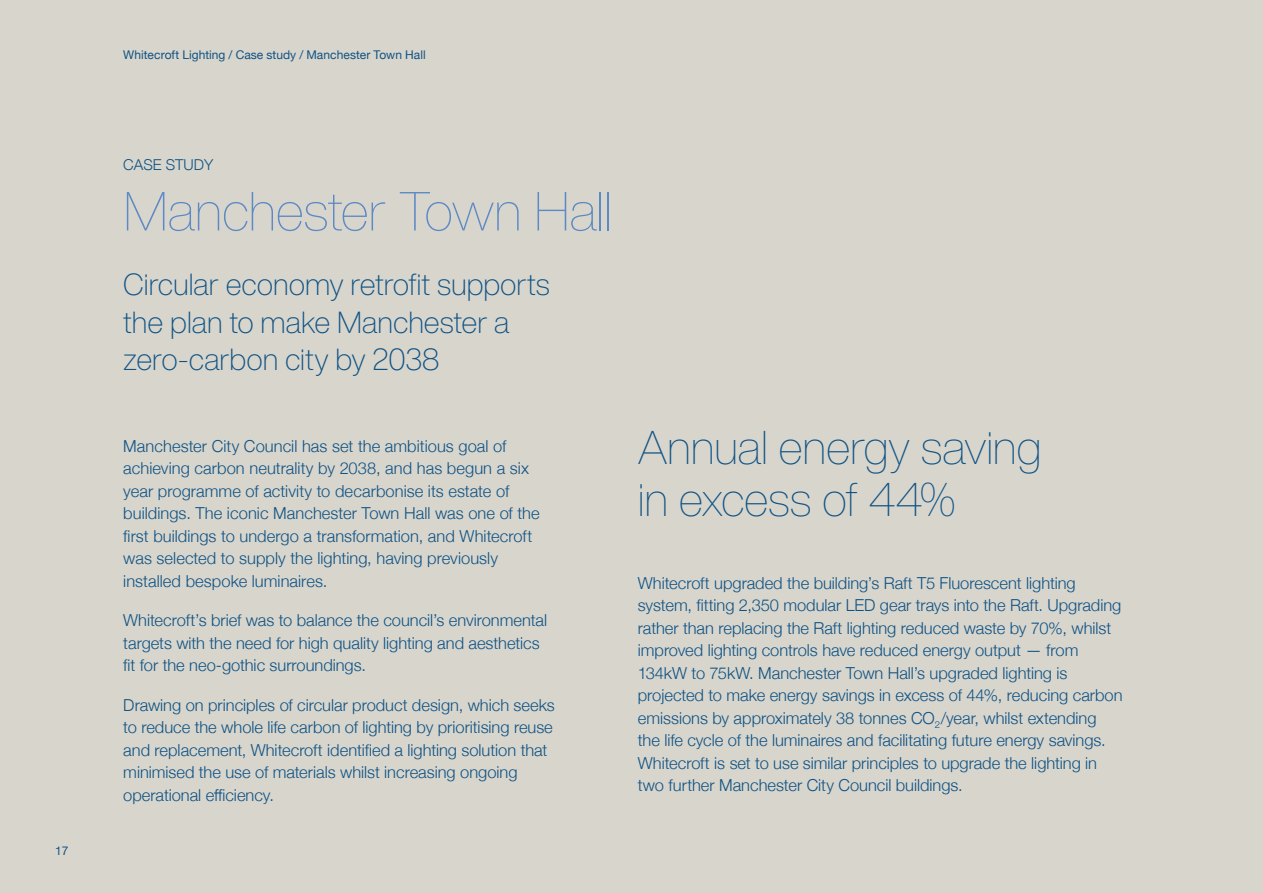
<style>
.page{position:relative;width:1263px;height:893px;background:#d8d5cd}
.page>*{position:absolute;margin:0;border:0;box-sizing:border-box;transform-origin:0 0}
.Heading_1{font:100 54px "Helvetica Now Display";letter-spacing:-.01em;color:#5d8ac4}
.t1{font:100 46.5px/52.5px "Helvetica Now Display";letter-spacing:-.01em;color:#0f5384}
.t2{font:200 30px/37.5px "Helvetica Now Display";color:#0f5384}
.t3{font:300 16.5px/22.5px "Helvetica Neue";color:#0f5384}
.t4{font:300 15px "Helvetica Neue";color:#0f5384}
.Running_header{font:12px "Helvetica Neue";letter-spacing:.005em;color:#0f5384}
</style>
<div class="page">
<p class="Running_header" style="left:55px;top:842px;width:15px">17</p>
<p class="Running_header" style="left:123px;top:47px;width:304px">Whitecroft Lighting / Case study / Manchester Town Hall</p>
<p class="t4" style="left:123px;top:153px;width:92px">CASE STUDY</p>
<p class="Heading_1" style="left:123px;top:175px;width:490px">Manchester Town Hall</p>
<p class="t2" style="left:123px;top:266px;width:428px">Circular economy retrofit supports the plan to make Manchester a zero-carbon city by 2038</p>
<p class="t3" style="left:123px;top:433px;width:418px">Manchester City Council has set the ambitious goal of achieving carbon neutrality by 2038, and has begun a six year programme of activity to decarbonise its estate of buildings. The iconic Manchester Town Hall was one of the first buildings to undergo a transformation, and Whitecroft was selected to supply the lighting, having previously installed bespoke luminaires.</p>
<p class="t3" style="left:123px;top:608px;width:425px">Whitecroft’s brief was to balance the council’s environmental targets with the need for high quality lighting and aesthetics fit for the neo-gothic surroundings.</p>
<p class="t3" style="left:123px;top:692px;width:433px">Drawing on principles of circular product design, which seeks to reduce the whole life carbon of lighting by prioritising reuse and replacement, Whitecroft identified a lighting solution that minimised the use of materials whilst increasing ongoing operational efficiency.</p>
<p class="t1" style="left:638px;top:420px;width:405px">Annual energy saving in excess of 44%</p>
<p class="t3" style="left:638px;top:570px;width:486px">Whitecroft upgraded the building’s Raft T5 Fluorescent lighting system, fitting 2,350 modular LED gear trays into the Raft. Upgrading rather than replacing the Raft lighting reduced waste by 70%, whilst improved lighting controls have reduced energy output — from 134kW to 75kW. Manchester Town Hall’s upgraded lighting is projected to make energy savings in excess of 44%, reducing carbon emissions by approximately 38 tonnes CO<sub>2</sub>/year, whilst extending the life cycle of the luminaires and facilitating future energy savings.<br>Whitecroft is set to use similar principles to upgrade the lighting in two further Manchester City Council buildings.</p>
</div>
